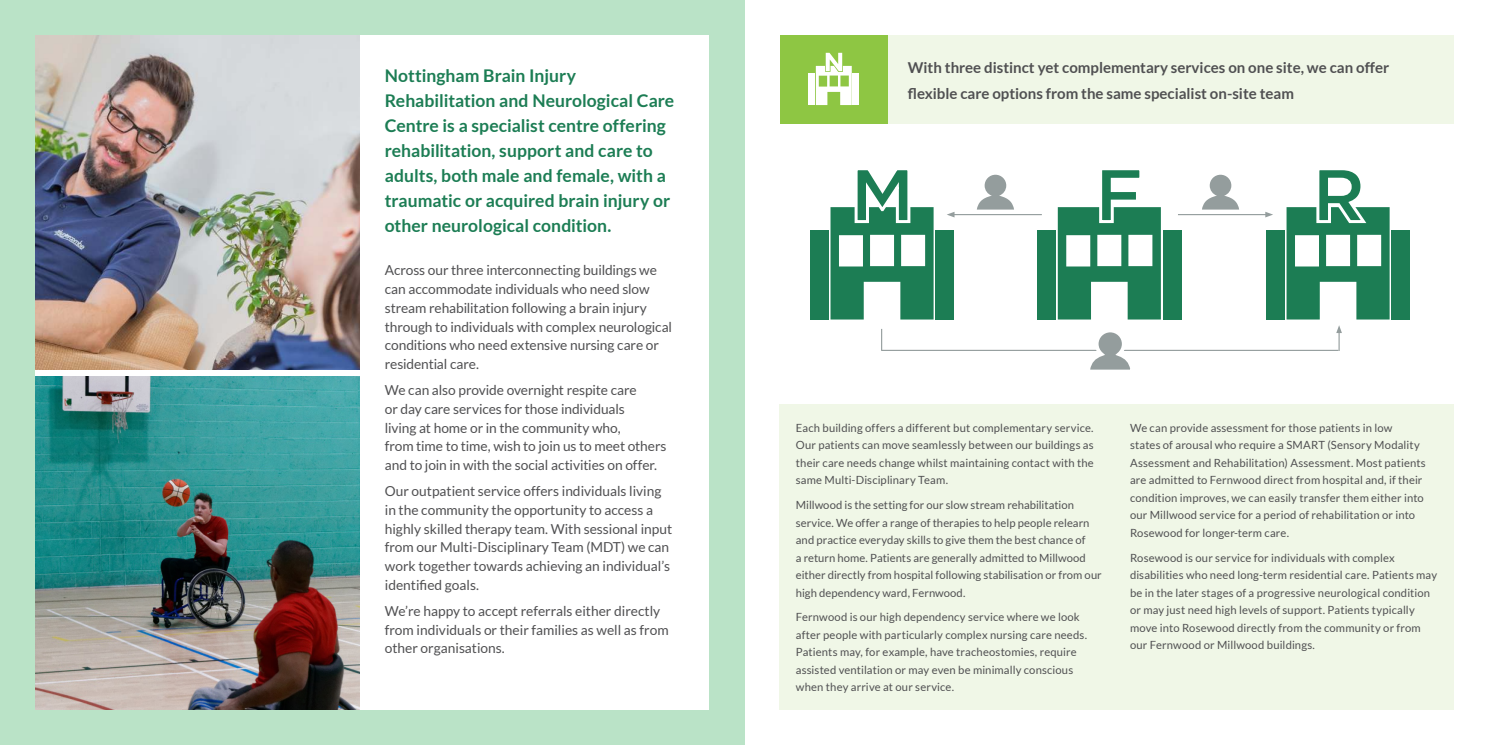
<style>
.page{position:relative;width:1489px;height:745px;background:#fff}
.page>*{position:absolute;margin:0;border:0;box-sizing:border-box;transform-origin:0 0}
.t1{font:700 75.38px "Gotham";color:#1c7d54}
.t2{font:700 17.5px/25px "Lato";color:#1c7d54}
.t3{font:700 15px/25.6px "Lato";color:#505052}
.t4{font:13.75px/18.8px "Lato";color:#505052}
.t5{font:11.25px/17.5px "Lato";letter-spacing:.01em;color:#505052}
</style>
<div class="page">
<div style="left:0;top:0;width:744px;height:744px;background:#bae3c7"></div>
<div style="left:35px;top:35px;width:674px;height:674px;background:#fff"></div>
<img style="left:35px;top:35px;width:325px;height:334px">
<div style="left:885px;top:35px;width:568px;height:89px;background:#f0f7e7"></div>
<div style="left:780px;top:35px;width:107px;height:89px;background:#8ec643"></div>
<div style="left:779px;top:404px;width:674px;height:305px;background:#f0f7e7"></div>
<div style="left:1037px;top:230px;width:18px;height:89px;background:#1c7d54"></div>
<div style="left:1162px;top:230px;width:19px;height:89px;background:#1c7d54"></div>
<svg style="left:1057px;top:207px;width:103px;height:112px"></svg>
<div style="left:809px;top:230px;width:19px;height:89px;background:#1c7d54"></div>
<div style="left:935px;top:230px;width:19px;height:89px;background:#1c7d54"></div>
<svg style="left:830px;top:207px;width:103px;height:112px"></svg>
<hr style="left:1177px;top:214px;width:90px;height:1px;background:#949d9d">
<svg style="left:1265px;top:212px;width:7px;height:5px"></svg>
<div style="left:1265px;top:230px;width:19px;height:89px;background:#1c7d54"></div>
<div style="left:1391px;top:230px;width:18px;height:89px;background:#1c7d54"></div>
<svg style="left:1286px;top:207px;width:103px;height:112px"></svg>
<hr style="left:952px;top:214px;width:89px;height:1px;background:#949d9d">
<svg style="left:947px;top:212px;width:7px;height:5px"></svg>
<hr style="left:881px;top:349px;width:457px;height:2px;background:#949d9d">
<svg style="left:881px;top:329px;width:1px;height:20px"></svg>
<svg style="left:1336px;top:325px;width:5px;height:26px"></svg>
<svg style="left:977px;top:175px;width:37px;height:34px"></svg>
<svg style="left:1202px;top:175px;width:37px;height:34px"></svg>
<svg style="left:1083px;top:332px;width:54px;height:38px"></svg>
<div style="left:808px;top:74px;width:7px;height:31px;background:#fff"></div>
<div style="left:852px;top:74px;width:6px;height:31px;background:#fff"></div>
<svg style="left:815px;top:53px;width:36px;height:52px"></svg>
<img style="left:35px;top:376px;width:325px;height:333px">
<p class="t2" style="left:385px;top:64px;width:291px">Nottingham Brain Injury Rehabilitation and Neurological Care Centre is a specialist centre offering rehabilitation, support and care to adults, both male and female, with a traumatic or acquired brain injury or other neurological condition.</p>
<p class="t4" style="left:385px;top:262px;width:289px">Across our three interconnecting buildings we can accommodate individuals who need slow stream rehabilitation following a brain injury through to individuals with complex neurological conditions who need extensive nursing care or residential care.</p>
<p class="t4" style="left:385px;top:381px;width:283px">We can also provide overnight respite care<br>or day care services for those individuals<br>living at home or in the community who,<br>from time to time, wish to join us to meet others and to join in with the social activities on offer.</p>
<p class="t4" style="left:385px;top:482px;width:289px">Our outpatient service offers individuals living in the community the opportunity to access a highly skilled therapy team. With sessional input from our Multi-Disciplinary Team (MDT) we can work together towards achieving an individual’s identified goals.</p>
<p class="t4" style="left:385px;top:602px;width:285px">We’re happy to accept referrals either directly from individuals or their families as well as from other organisations.</p>
<h3 class="t3" style="left:907px;top:56px;width:483px">With three distinct yet complementary services on one site, we can offer flexible care options from the same specialist on-site team</h3>
<h1 class="t1" style="left:849px;top:161px;width:67px">M</h1>
<h1 class="t1" style="left:1094px;top:161px;width:51px">F</h1>
<h1 class="t1" style="left:1311px;top:161px;width:56px">R</h1>
<p class="t5" style="left:795px;top:419px;width:299px;text-align:justify">Each building offers a different but complementary service.<br>Our patients can move seamlessly between our buildings as their care needs change whilst maintaining contact with the same Multi-Disciplinary Team.</p>
<p class="t5" style="left:795px;top:496px;width:307px">Millwood is the setting for our slow stream rehabilitation service. We offer a range of therapies to help people relearn and practice everyday skills to give them the best chance of<br>a return home. Patients are generally admitted to Millwood either directly from hospital following stabilisation or from our high dependency ward, Fernwood.</p>
<p class="t5" style="left:795px;top:608px;width:293px">Fernwood is our high dependency service where we look after people with particularly complex nursing care needs.<br>Patients may, for example, have tracheostomies, require assisted ventilation or may even be minimally conscious when they arrive at our service.</p>
<p class="t5" style="left:1129px;top:419px;width:297px">We can provide assessment for those patients in low<br>states of arousal who require a SMART (Sensory Modality Assessment and Rehabilitation) Assessment. Most patients are admitted to Fernwood direct from hospital and, if their condition improves, we can easily transfer them either into our Millwood service for a period of rehabilitation or into Rosewood for longer-term care.</p>
<p class="t5" style="left:1129px;top:549px;width:308px">Rosewood is our service for individuals with complex disabilities who need long-term residential care. Patients may be in the later stages of a progressive neurological condition or may just need high levels of support. Patients typically move into Rosewood directly from the community or from our Fernwood or Millwood buildings.</p>
</div>
